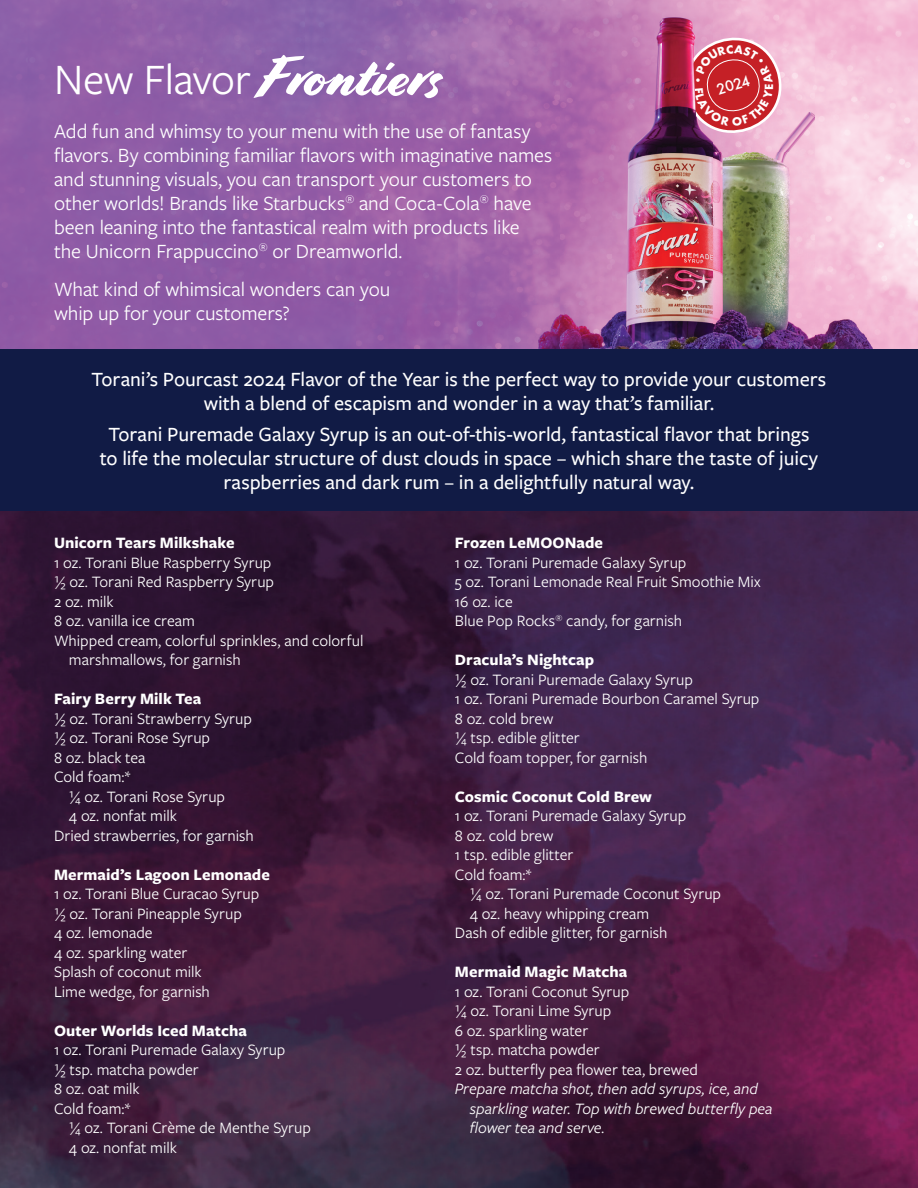
<style>
.page{position:relative;width:918px;height:1188px;background:#fff}
.page>*{position:absolute;margin:0;border:0;box-sizing:border-box;transform-origin:0 0}
.t1{font:45px "Freight Sans Pro";letter-spacing:-.01em;color:#fff}
.t2{font:21px/24px "Freight Sans Pro";letter-spacing:-.005em;color:#fff}
.t3{font:500 21px/24px "Freight Sans Pro";letter-spacing:-.005em;color:#fff;text-align:center}
.t4{font:16.5px/19.5px "Freight Sans Pro";color:#fff}
.t5{font:700 16.5px "Freight Sans Pro";letter-spacing:.005em;color:#fff}
.t6{font:italic 16.5px/19.5px "Freight Sans Pro";color:#fff}
.t7{font:500 16.05px "Futura PT";color:#fff}
.t8{font:700 12.45px "Futura PT";color:#fff}
.s1{font-family:"Cortado";font-size:57px}
</style>
<div class="page">
<img style="left:0;top:511px;width:560px;height:517px">
<img style="left:560px;top:511px;width:358px;height:677px">
<img style="left:0;top:1028px;width:562px;height:160px">
<img style="left:81px;top:1114px;width:194px;height:13px">
<img style="left:82px;top:1132px;width:111px;height:12px">
<img style="left:0;top:0;width:918px;height:350px">
<div style="left:0;top:350px;width:918px;height:161px;background:#111b45"></div>
<svg style="left:693px;top:21px;width:96px;height:120px;background:#d56777"></svg>
<h1 class="t1" style="left:54px;top:49px;width:388px">New Flavor <span class="s1">Frontiers</span></h1>
<p class="t2" style="left:54px;top:119px;width:500px">Add fun and whimsy to your menu with the use of fantasy flavors. By combining familiar flavors with imaginative names and stunning visuals, you can transport your customers to other worlds! Brands like Starbucks<sup>®</sup> and Coca-Cola<sup>®</sup> have been leaning into the fantastical realm with products like<br>the Unicorn Frappuccino<sup>®</sup> or Dreamworld.</p>
<p class="t2" style="left:54px;top:276px;width:338px">What kind of whimsical wonders can you whip up for your customers?</p>
<p class="t7" style="left:714px;top:81px;width:36px;rotate:-17deg">2024</p>
<p class="t8" style="left:761px;top:90px;width:8px;rotate:-90deg">E</p>
<p class="t3" style="left:92px;top:367px;width:736px">Torani’s Pourcast 2024 Flavor of the Year is the perfect way to provide your customers with a blend of escapism and wonder in a way that’s familiar.</p>
<p class="t3" style="left:100px;top:421px;width:720px">Torani Puremade Galaxy Syrup is an out-of-this-world, fantastical flavor that brings to life the molecular structure of dust clouds in space – which share the taste of juicy raspberries and dark rum – in a delightfully natural way.</p>
<p class="t5" style="left:54px;top:531px;width:182px">Unicorn Tears Milkshake</p>
<p class="t4" style="left:54px;top:552px;width:219px">1 oz. Torani Blue Raspberry Syrup</p>
<p class="t4" style="left:54px;top:571px;width:222px">½ oz. Torani Red Raspberry Syrup</p>
<p class="t4" style="left:54px;top:591px;width:61px">2 oz. milk</p>
<p class="t4" style="left:54px;top:610px;width:142px">8 oz. vanilla ice cream</p>
<p class="t4" style="left:54px;top:630px;width:311px">Whipped cream, colorful sprinkles, and colorful</p>
<p class="t4" style="left:69px;top:649px;width:173px">marshmallows, for garnish</p>
<p class="t5" style="left:54px;top:688px;width:149px">Fairy Berry Milk Tea</p>
<p class="t4" style="left:54px;top:708px;width:200px">½ oz. Torani Strawberry Syrup</p>
<p class="t4" style="left:54px;top:727px;width:158px">½ oz. Torani Rose Syrup</p>
<p class="t4" style="left:54px;top:747px;width:93px">8 oz. black tea</p>
<p class="t4" style="left:54px;top:766px;width:78px">Cold foam:*</p>
<p class="t4" style="left:69px;top:786px;width:158px">¼ oz. Torani Rose Syrup</p>
<p class="t4" style="left:69px;top:805px;width:109px">4 oz. nonfat milk</p>
<p class="t4" style="left:54px;top:825px;width:201px">Dried strawberries, for garnish</p>
<p class="t5" style="left:54px;top:863px;width:217px">Mermaid’s Lagoon Lemonade</p>
<p class="t4" style="left:54px;top:883px;width:207px">1 oz. Torani Blue Curacao Syrup ½ oz. Torani Pineapple Syrup<br>4 oz. lemonade<br>4 oz. sparkling water<br>Splash of coconut milk<br>Lime wedge, for garnish</p>
<p class="t5" style="left:54px;top:1019px;width:194px">Outer Worlds Iced Matcha</p>
<p class="t4" style="left:54px;top:1040px;width:233px">1 oz. Torani Puremade Galaxy Syrup ½ tsp. matcha powder<br>8 oz. oat milk<br>Cold foam:*</p>
<p class="t4" style="left:69px;top:1118px;width:244px">¼ oz. Torani Crème de Menthe Syrup<br>4 oz. nonfat milk</p>
<p class="t5" style="left:455px;top:532px;width:150px">Frozen LeMOONade</p>
<p class="t4" style="left:455px;top:552px;width:307px">1 oz. Torani Puremade Galaxy Syrup<br>5 oz. Torani Lemonade Real Fruit Smoothie Mix<br>16 oz. ice<br>Blue Pop Rocks<sup>®</sup> candy, for garnish</p>
<p class="t5" style="left:455px;top:649px;width:141px">Dracula’s Nightcap</p>
<p class="t4" style="left:455px;top:669px;width:306px">½ oz. Torani Puremade Galaxy Syrup<br>1 oz. Torani Puremade Bourbon Caramel Syrup<br>8 oz. cold brew<br>¼ tsp. edible glitter<br>Cold foam topper, for garnish</p>
<p class="t5" style="left:455px;top:785px;width:199px">Cosmic Coconut Cold Brew</p>
<p class="t4" style="left:455px;top:805px;width:233px">1 oz. Torani Puremade Galaxy Syrup<br>8 oz. cold brew<br>1 tsp. edible glitter<br>Cold foam:*</p>
<p class="t4" style="left:470px;top:883px;width:253px">¼ oz. Torani Puremade Coconut Syrup</p>
<p class="t4" style="left:470px;top:903px;width:181px">4 oz. heavy whipping cream</p>
<p class="t4" style="left:455px;top:922px;width:214px">Dash of edible glitter, for garnish</p>
<p class="t5" style="left:455px;top:961px;width:174px">Mermaid Magic Matcha</p>
<p class="t4" style="left:455px;top:981px;width:245px">1 oz. Torani Coconut Syrup<br>¼ oz. Torani Lime Syrup<br>6 oz. sparkling water<br>½ tsp. matcha powder<br>2 oz. butterfly pea flower tea, brewed</p>
<p class="t6" style="left:470px;top:1079px;width:304px;text-indent:-15px">Prepare matcha shot, then add syrups, ice, and sparkling water. Top with brewed butterfly pea flower tea and serve.</p>
</div>
